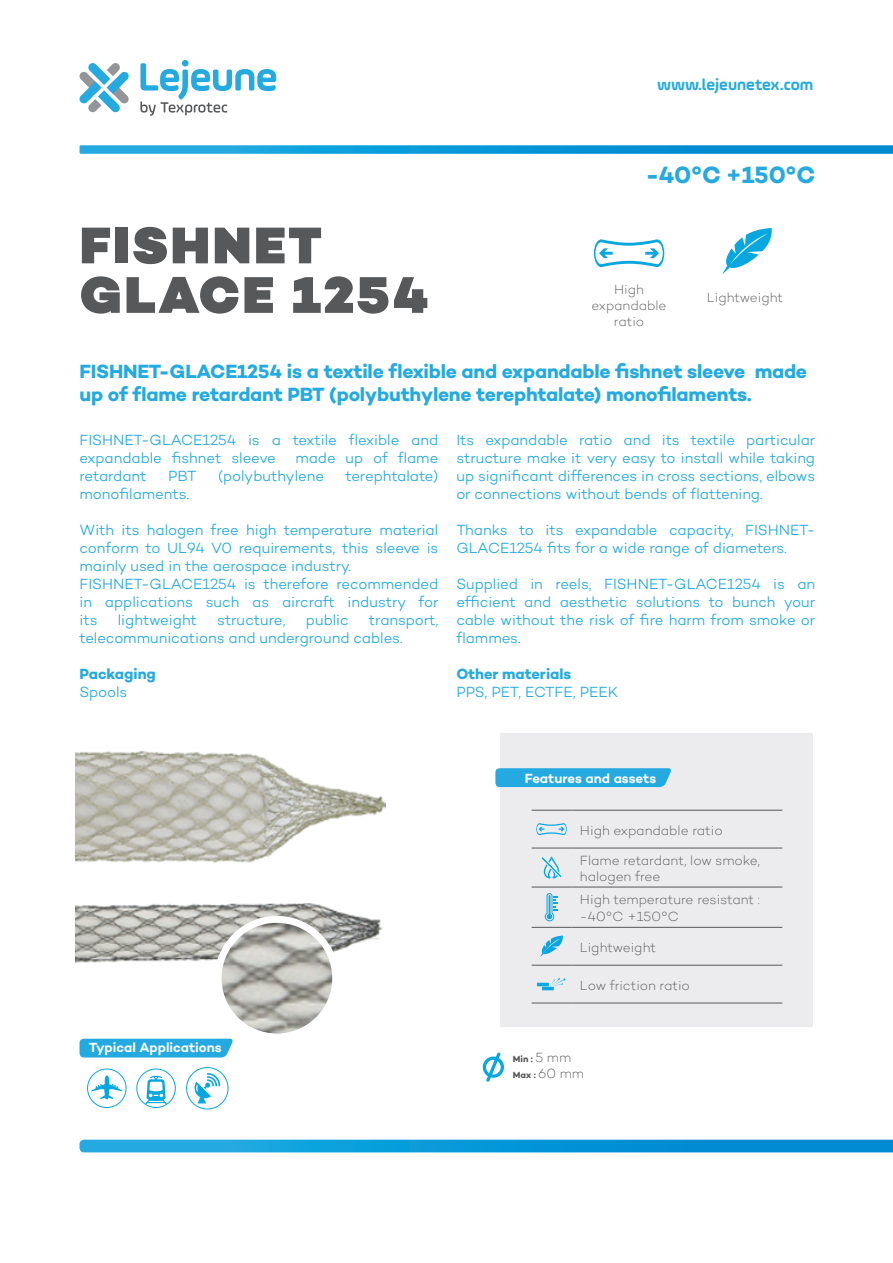
<style>
.page{position:relative;width:893px;height:1263px;background:#fff}
.page>*{position:absolute;margin:0;border:0;box-sizing:border-box;transform-origin:0 0}
.t1{font:900 52.5px/49.5px "Campton";letter-spacing:.05em;color:#57585a}
.t2{font:700 24px "Campton";color:#24aae1}
.t3{font:700 19.5px/23.4px "Campton";letter-spacing:-.015em;color:#24aae1}
.t4{font:700 16.5px "Ample Soft";color:#24aae1}
.t5{font:300 15px/18px "Campton";letter-spacing:-.005em;color:#24aae1}
.t6{font:700 15px "Campton";letter-spacing:-.005em;color:#24aae1}
.t7{font:200 13.5px/16.2px "Campton";color:#57585a}
.t8{font:600 13.5px "Campton";letter-spacing:-.005em;color:#fff}
.t9{font:700 9px/16.2px "Campton";color:#57585a}
.s1{font-weight:200;font-size:13.5px}
</style>
<div class="page">
<svg style="left:80px;top:1140px;width:813px;height:12px"></svg>
<svg style="left:80px;top:145px;width:813px;height:9px"></svg>
<svg style="left:140px;top:60px;width:136px;height:56px"></svg>
<svg style="left:79px;top:63px;width:50px;height:50px"></svg>
<img style="left:75px;top:750px;width:311px;height:113px">
<img style="left:75px;top:903px;width:308px;height:60px">
<img style="left:218px;top:919px;width:118px;height:118px;border-radius:59px">
<div style="left:215px;top:916px;width:124px;height:124px;border:7px solid #fff;border-radius:50%"></div>
<div style="left:500px;top:733px;width:313px;height:294px;background:#ececee"></div>
<hr style="left:532px;top:810px;width:39px;height:1px;background:#57585a">
<hr style="left:571px;top:810px;width:211px;height:1px;background:#57585a">
<hr style="left:532px;top:848px;width:39px;height:1px;background:#57585a">
<hr style="left:571px;top:848px;width:211px;height:1px;background:#57585a">
<hr style="left:532px;top:887px;width:39px;height:1px;background:#57585a">
<hr style="left:571px;top:887px;width:211px;height:1px;background:#57585a">
<hr style="left:532px;top:927px;width:39px;height:1px;background:#57585a">
<hr style="left:571px;top:927px;width:211px;height:1px;background:#57585a">
<hr style="left:532px;top:965px;width:39px;height:1px;background:#57585a">
<hr style="left:571px;top:965px;width:211px;height:1px;background:#57585a">
<hr style="left:532px;top:1003px;width:39px;height:1px;background:#57585a">
<hr style="left:571px;top:1003px;width:211px;height:1px;background:#57585a">
<svg style="left:536px;top:823px;width:31px;height:12px"></svg>
<svg style="left:541px;top:857px;width:21px;height:21px"></svg>
<svg style="left:545px;top:893px;width:13px;height:28px"></svg>
<svg style="left:540px;top:935px;width:23px;height:22px"></svg>
<svg style="left:537px;top:978px;width:29px;height:12px"></svg>
<svg style="left:495px;top:768px;width:176px;height:19px"></svg>
<div style="left:80px;top:1039px;width:153px;height:18px;background:#24aae1"></div>
<div style="left:87px;top:1068px;width:40px;height:40px;border:1px solid #08a7e0;border-radius:50%"></div>
<svg style="left:91px;top:1075px;width:32px;height:24px"></svg>
<div style="left:186px;top:1067px;width:42px;height:42px;border:1px solid #08a7e0;border-radius:50%"></div>
<svg style="left:193px;top:1073px;width:27px;height:30px"></svg>
<div style="left:136px;top:1068px;width:40px;height:40px;border:1px solid #08a7e0;border-radius:50%"></div>
<svg style="left:145px;top:1076px;width:22px;height:28px"></svg>
<svg style="left:594px;top:239px;width:70px;height:28px"></svg>
<svg style="left:722px;top:228px;width:50px;height:46px"></svg>
<svg style="left:483px;top:1052px;width:21px;height:30px"></svg>
<p class="t4" style="left:657px;top:75px;width:158px">www.lejeunetex.com</p>
<h1 class="t1" style="left:80px;top:221px;width:350px">FISHNET<br>GLACE 1254</h1>
<h2 class="t2" style="left:646px;top:159px;width:171px">-40°C +150°C</h2>
<p class="t7" style="left:592px;top:281px;width:77px;text-align:center">High expandable ratio</p>
<p class="t7" style="left:707px;top:289px;width:78px">Lightweight</p>
<h3 class="t3" style="left:80px;top:359px;width:729px">FISHNET-GLACE1254 is a textile flexible and expandable fishnet sleeve made up of flame retardant PBT (polybuthylene terephtalate) monofilaments.</h3>
<p class="t5" style="left:80px;top:431px;width:360px">FISHNET-GLACE1254 is a textile flexible and expandable fishnet sleeve</p>
<p class="t5" style="left:295px;top:449px;width:144px">made up of flame</p>
<p class="t5" style="left:80px;top:467px;width:69px">retardant</p>
<p class="t5" style="left:168px;top:467px;width:30px">PBT</p>
<p class="t5" style="left:218px;top:467px;width:107px">(polybuthylene</p>
<p class="t5" style="left:346px;top:467px;width:94px">terephtalate)</p>
<p class="t5" style="left:80px;top:485px;width:111px">monofilaments.</p>
<p class="t5" style="left:80px;top:521px;width:360px">With its halogen free high temperature material conform to UL94 V0 requirements, this sleeve is mainly used in the aerospace industry.<br>FISHNET-GLACE1254 is therefore recommended in applications such as aircraft industry for its</p>
<p class="t5" style="left:118px;top:611px;width:81px">lightweight</p>
<p class="t5" style="left:217px;top:611px;width:70px">structure,</p>
<p class="t5" style="left:306px;top:611px;width:44px">public</p>
<p class="t5" style="left:80px;top:611px;width:360px;text-indent:289px">transport, telecommunications and underground cables.</p>
<p class="t6" style="left:80px;top:664px;width:78px">Packaging</p>
<p class="t5" style="left:80px;top:683px;width:49px">Spools</p>
<p class="t5" style="left:456px;top:431px;width:360px;text-align:justify">Its expandable ratio and its textile particular structure make it very easy to install while taking up significant differences in cross sections, elbows or connections without bends of flattening.</p>
<p class="t5" style="left:456px;top:521px;width:360px">Thanks to its expandable capacity, FISHNET-<br>GLACE1254 fits for a wide range of diameters.</p>
<p class="t5" style="left:456px;top:575px;width:360px;text-align:justify">Supplied in reels, FISHNET-GLACE1254 is an efficient and aesthetic solutions to bunch your cable without the risk of fire harm from smoke or flammes.</p>
<p class="t6" style="left:456px;top:664px;width:116px">Other materials</p>
<p class="t5" style="left:456px;top:683px;width:163px">PPS, PET, ECTFE, PEEK</p>
<p class="t8" style="left:89px;top:1039px;width:134px">Typical Applications</p>
<p class="t8" style="left:525px;top:769px;width:133px">Features and assets</p>
<p class="t7" style="left:580px;top:822px;width:144px">High expandable ratio</p>
<p class="t7" style="left:580px;top:852px;width:182px">Flame retardant, low smoke, halogen free</p>
<p class="t7" style="left:580px;top:892px;width:182px">High temperature resistant : -40°C +150°C</p>
<p class="t7" style="left:580px;top:939px;width:78px">Lightweight</p>
<p class="t7" style="left:580px;top:977px;width:112px">Low friction ratio</p>
<p class="t9" style="left:513px;top:1050px;width:73px">Min : <span class="s1">5 mm<br></span>Max : <span class="s1">60 mm</span></p>
</div>
